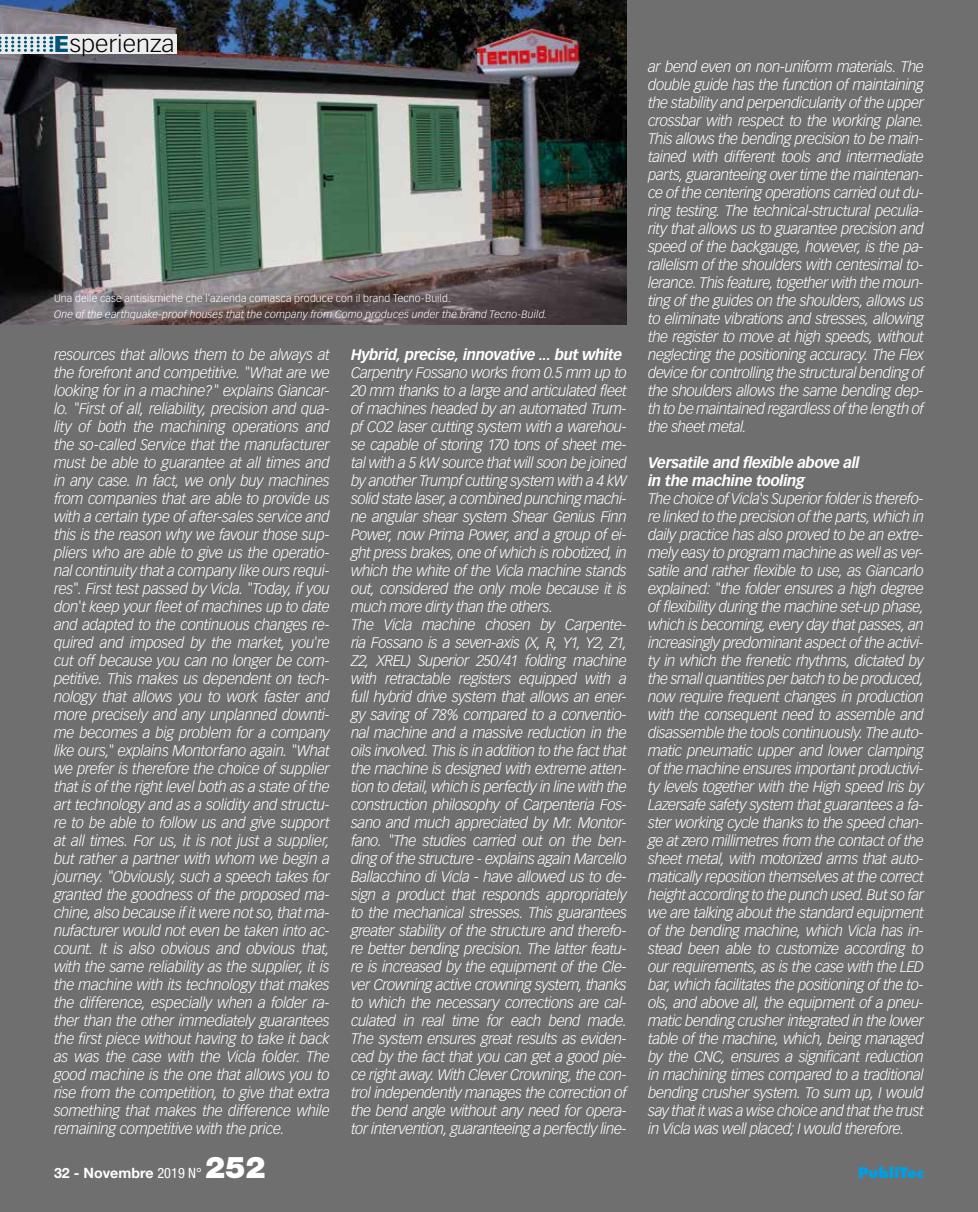
<style>
.page{position:relative;width:978px;height:1212px;background:#706f6f}
.page>*{position:absolute;margin:0;border:0;box-sizing:border-box;transform-origin:0 0}
.t1{font:300 22.5px "Vectora LH";color:#000;scale:1.11 1}
.t2{font:italic 300 15px/18px "Vectora LH";letter-spacing:-.03em;color:#fff;text-align:justify}
.t3{font:italic 700 15px/18px "Vectora LH";letter-spacing:-.03em;color:#fff}
.t4{font:700 14.25px "Helvetica Neue";color:#fff}
.t5{font:800 14.25px "Futura";color:#009fe3}
.t6{font:italic 300 10.5px "Vectora LH";letter-spacing:.015em;color:#fff}
.t7{font:300 10.5px "Vectora LH";letter-spacing:.015em;color:#fff}
.s1{font-weight:900;color:#005478}
.s2{font-weight:400;font-stretch:condensed}
.s3{font-weight:900;font-size:30px}
</style>
<div class="page">
<img style="left:0;top:0;width:627px;height:324px">
<div style="left:0;top:35px;width:176px;height:19px;background:#ededed"></div>
<svg style="left:51px;top:37px;width:1px;height:15px"></svg>
<svg style="left:0;top:37px;width:45px;height:15px"></svg>
<h1 class="t1" style="left:54px;top:31px;width:110px"><span class="s1">E</span>sperienza</h1>
<p class="t7" style="left:54px;top:292px;width:398px">Una delle case antisismiche che l’azienda comasca produce con il brand Tecno-Build.</p>
<p class="t6" style="left:54px;top:308px;width:495px">One of the earthquake-proof houses that the company from Como produces under the brand Tecno-Build.</p>
<p class="t2" style="left:54px;top:346px;width:277px">resources that allows them to be always at the forefront and competitive. "What are we looking for in a machine?" explains Giancar&shy;lo. "First of all, reliability, precision and qua&shy;lity of both the machining operations and the so-called Service that the manufacturer must be able to guarantee at all times and in any case. In fact, we only buy machines from companies that are able to provide us with a certain type of after-sales service and this is the reason why we favour those sup&shy;pliers who are able to give us the operatio&shy;nal continuity that a company like ours requi&shy;res". First test passed by Vicla. "Today, if you don't keep your fleet of machines up to date and adapted to the continuous changes re&shy;quired and imposed by the market, you're cut off because you can no longer be com&shy;petitive. This makes us dependent on tech&shy;nology that allows you to work faster and more precisely and any unplanned downti&shy;me becomes a big problem for a company like ours," explains Montorfano again. "What we prefer is therefore the choice of supplier that is of the right level both as a state of the art technology and as a solidity and structu&shy;re to be able to follow us and give support at all times. For us, it is not just a supplier, but rather a partner with whom we begin a journey. "Obviously, such a speech takes for granted the goodness of the proposed ma&shy;chine, also because if it were not so, that ma&shy;nufacturer would not even be taken into ac&shy;count. It is also obvious and obvious that, with the same reliability as the supplier, it is the machine with its technology that makes the difference, especially when a folder ra&shy;ther than the other immediately guarantees the first piece without having to take it back as was the case with the Vicla folder. The good machine is the one that allows you to rise from the competition, to give that extra something that makes the difference while remaining competitive with the price.</p>
<p class="t3" style="left:351px;top:346px;width:273px">Hybrid, precise, innovative ... but white</p>
<p class="t2" style="left:351px;top:364px;width:277px;text-align:left">Carpentry Fossano works from 0.5 mm up to 20 mm thanks to a large and articulated fleet of machines headed by an automated Trum&shy;pf CO2 laser cutting system with a warehou&shy;se capable of storing 170 tons of sheet me&shy;tal with a 5 kW source that will soon be joined by another Trumpf cutting system with a 4 kW solid state laser, a combined punching machi&shy;ne angular shear system Shear Genius Finn Power, now Prima Power, and a group of ei&shy;ght press brakes, one of which is robotized, in which the white of the Vicla machine stands out, considered the only mole because it is much more dirty than the others.<br>The Vicla machine chosen by Carpente&shy;ria Fossano is a seven-axis (X, R, Y1, Y2, Z1, Z2, XREL) Superior 250/41 folding machine with retractable registers equipped with a full hybrid drive system that allows an ener&shy;gy saving of 78% compared to a conventio&shy;nal machine and a massive reduction in the oils involved. This is in addition to the fact that the machine is designed with extreme atten&shy;tion to detail, which is perfectly in line with the construction philosophy of Carpenteria Fos&shy;sano and much appreciated by Mr. Montor&shy;fano. "The studies carried out on the ben&shy;ding of the structure - explains again Marcello Ballacchino di Vicla - have allowed us to de&shy;sign a product that responds appropriately to the mechanical stresses. This guarantees greater stability of the structure and therefo&shy;re better bending precision. The latter featu&shy;re is increased by the equipment of the Cle&shy;ver Crowning active crowning system, thanks to which the necessary corrections are cal&shy;culated in real time for each bend made.<br>The system ensures great results as eviden&shy;ced by the fact that you can get a good pie&shy;ce right away. With Clever Crowning, the con&shy;trol independently manages the correction of the bend angle without any need for opera&shy;tor intervention, guaranteeing a perfectly line-</p>
<p class="t2" style="left:648px;top:58px;width:277px">ar bend even on non-uniform materials. The double guide has the function of maintaining the stability and perpendicularity of the upper crossbar with respect to the working plane.<br>This allows the bending precision to be main&shy;tained with different tools and intermediate parts, guaranteeing over time the maintenan&shy;ce of the centering operations carried out du&shy;ring testing. The technical-structural peculia&shy;rity that allows us to guarantee precision and speed of the backgauge, however, is the pa&shy;rallelism of the shoulders with centesimal to&shy;lerance. This feature, together with the moun&shy;ting of the guides on the shoulders, allows us to eliminate vibrations and stresses, allowing the register to move at high speeds, without neglecting the positioning accuracy. The Flex device for controlling the structural bending of the shoulders allows the same bending dep&shy;th to be maintained regardless of the length of the sheet metal.</p>
<p class="t3" style="left:648px;top:454px;width:213px">Versatile and flexible above all in the machine tooling</p>
<p class="t2" style="left:648px;top:490px;width:277px">The choice of Vicla's Superior folder is therefo&shy;re linked to the precision of the parts, which in daily practice has also proved to be an extre&shy;mely easy to program machine as well as ver&shy;satile and rather flexible to use, as Giancarlo explained: "the folder ensures a high degree of flexibility during the machine set-up phase, which is becoming, every day that passes, an increasingly predominant aspect of the activi&shy;ty in which the frenetic rhythms, dictated by the small quantities per batch to be produced, now require frequent changes in production with the consequent need to assemble and disassemble the tools continuously. The auto&shy;matic pneumatic upper and lower clamping of the machine ensures important productivi&shy;ty levels together with the High speed Iris by Lazersafe safety system that guarantees a fa&shy;ster working cycle thanks to the speed chan&shy;ge at zero millimetres from the contact of the sheet metal, with motorized arms that auto&shy;matically reposition themselves at the correct height according to the punch used. But so far we are talking about the standard equipment of the bending machine, which Vicla has in&shy;stead been able to customize according to our requirements, as is the case with the LED bar, which facilitates the positioning of the to&shy;ols, and above all, the equipment of a pneu&shy;matic bending crusher integrated in the lower table of the machine, which, being managed by the CNC, ensures a significant reduction in machining times compared to a traditional bending crusher system. To sum up, I would say that it was a wise choice and that the trust in Vicla was well placed; I would therefore.</p>
<p class="t4" style="left:54px;top:1164px;width:213px">32 - Novembre <span class="s2">2019 N°</span> <span class="s3">252</span></p>
<p class="t5" style="left:858px;top:1163px;width:67px">PubliTec</p>
</div>
